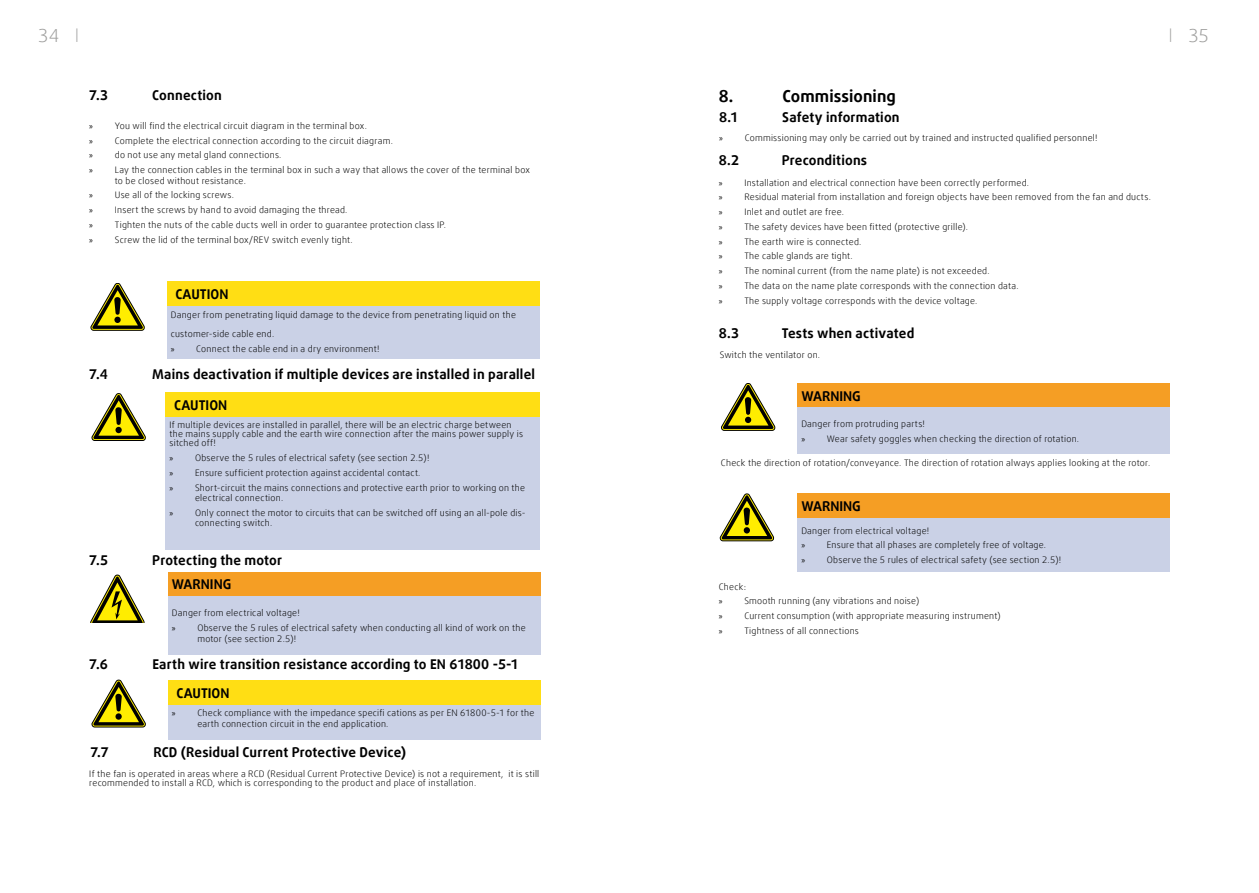
<style>
.page{position:relative;width:1259px;height:893px;background:#fff}
.page>*{position:absolute;margin:0;border:0;box-sizing:border-box;transform-origin:0 0}
.t1{font:300 18px "Daxline Offc Pro";color:#9d9d9c}
.t2{font:700 16.5px "Daxline Offc Pro";letter-spacing:.005em;color:#000}
.t3{font:700 13.5px "Daxline Offc Pro";letter-spacing:.015em;color:#000}
.t4{font:300 9px/10.5px "Daxline Offc Pro";letter-spacing:.03em;color:#000}
.t5{font:9px "Myriad Pro";color:#000}
.s1{font-size:13.5px}
</style>
<div class="page">
<div style="left:167px;top:281px;width:372px;height:26px;background:#ffde14"></div>
<div style="left:167px;top:307px;width:372px;height:52px;background:#cad1e6"></div>
<svg style="left:91px;top:283px;width:54px;height:48px"></svg>
<div style="left:166px;top:392px;width:374px;height:25px;background:#ffde14"></div>
<div style="left:166px;top:417px;width:374px;height:133px;background:#cad1e6"></div>
<div style="left:168px;top:572px;width:372px;height:24px;background:#f59e24"></div>
<div style="left:168px;top:596px;width:372px;height:59px;background:#cad1e6"></div>
<svg style="left:92px;top:393px;width:54px;height:48px"></svg>
<div style="left:168px;top:680px;width:372px;height:25px;background:#ffde14"></div>
<div style="left:168px;top:705px;width:372px;height:35px;background:#cad1e6"></div>
<svg style="left:92px;top:680px;width:54px;height:47px"></svg>
<svg style="left:90px;top:575px;width:54px;height:48px"></svg>
<div style="left:797px;top:383px;width:372px;height:25px;background:#f59e24"></div>
<div style="left:797px;top:408px;width:372px;height:46px;background:#cad1e6"></div>
<div style="left:797px;top:494px;width:372px;height:24px;background:#f59e24"></div>
<div style="left:797px;top:518px;width:372px;height:54px;background:#cad1e6"></div>
<svg style="left:721px;top:383px;width:54px;height:48px"></svg>
<svg style="left:720px;top:494px;width:54px;height:47px"></svg>
<h1 class="t1" style="left:38px;top:23px;width:42px">34 <span class="s1">|</span></h1>
<h1 class="t1" style="left:1169px;top:23px;width:41px"><span class="s1">|</span> 35</h1>
<h3 class="t3" style="left:89px;top:86px;width:20px">7.3</h3>
<h3 class="t3" style="left:152px;top:86px;width:71px">Connection</h3>
<p class="t5" style="left:89px;top:120px;width:5px">»</p>
<p class="t4" style="left:115px;top:120px;width:254px">You will find the electrical circuit diagram in the terminal box.</p>
<p class="t5" style="left:89px;top:135px;width:5px">»</p>
<p class="t4" style="left:115px;top:135px;width:279px">Complete the electrical connection according to the circuit diagram.</p>
<p class="t5" style="left:89px;top:150px;width:5px">»</p>
<p class="t4" style="left:115px;top:150px;width:168px">do not use any metal gland connections.</p>
<p class="t5" style="left:89px;top:164px;width:5px">»</p>
<p class="t4" style="left:115px;top:165px;width:417px">Lay the connection cables in the terminal box in such a way that allows the cover of the terminal box to be closed without resistance.</p>
<p class="t5" style="left:89px;top:190px;width:5px">»</p>
<p class="t4" style="left:115px;top:190px;width:121px">Use all of the locking screws.</p>
<p class="t5" style="left:89px;top:204px;width:5px">»</p>
<p class="t4" style="left:115px;top:205px;width:234px">Insert the screws by hand to avoid damaging the thread.</p>
<p class="t5" style="left:89px;top:219px;width:5px">»</p>
<p class="t4" style="left:115px;top:219px;width:333px">Tighten the nuts of the cable ducts well in order to guarantee protection class IP.</p>
<p class="t5" style="left:89px;top:234px;width:5px">»</p>
<p class="t4" style="left:115px;top:234px;width:239px">Screw the lid of the terminal box/REV switch evenly tight.</p>
<h3 class="t3" style="left:175px;top:285px;width:54px">CAUTION</h3>
<p class="t4" style="left:171px;top:305px;width:347px;line-height:19.5px">Danger from penetrating liquid damage to the device from penetrating liquid on the customer-side cable end.</p>
<p class="t5" style="left:171px;top:343px;width:5px">»</p>
<p class="t4" style="left:196px;top:343px;width:185px">Connect the cable end in a dry environment!</p>
<h3 class="t3" style="left:89px;top:365px;width:20px">7.4</h3>
<h3 class="t3" style="left:152px;top:365px;width:384px">Mains deactivation if multiple devices are installed in parallel</h3>
<h3 class="t3" style="left:174px;top:396px;width:54px">CAUTION</h3>
<p class="t4" style="left:170px;top:421px;width:355px;line-height:9px">If multiple devices are installed in parallel, there will be an electric charge between the mains supply cable and the earth wire connection after the mains power supply is sitched off!</p>
<p class="t5" style="left:170px;top:453px;width:5px">»</p>
<p class="t4" style="left:195px;top:453px;width:236px">Observe the 5 rules of electrical safety (see section 2.5)!</p>
<p class="t5" style="left:170px;top:467px;width:5px">»</p>
<p class="t4" style="left:195px;top:467px;width:227px">Ensure sufficient protection against accidental contact.</p>
<p class="t5" style="left:170px;top:482px;width:5px">»</p>
<p class="t4" style="left:195px;top:482px;width:331px">Short-circuit the mains connections and protective earth prior to working on the electrical connection.</p>
<p class="t5" style="left:170px;top:507px;width:5px">»</p>
<p class="t4" style="left:195px;top:507px;width:332px">Only connect the motor to circuits that can be switched off using an all-pole dis&shy;connecting switch.</p>
<h3 class="t3" style="left:89px;top:551px;width:20px">7.5</h3>
<h3 class="t3" style="left:152px;top:551px;width:131px">Protecting the motor</h3>
<h3 class="t3" style="left:172px;top:575px;width:61px">WARNING</h3>
<p class="t4" style="left:172px;top:608px;width:129px">Danger from electrical voltage!</p>
<p class="t5" style="left:172px;top:623px;width:5px">»</p>
<p class="t4" style="left:197px;top:623px;width:330px">Observe the 5 rules of electrical safety when conducting all kind of work on the motor (see section 2.5)!</p>
<h3 class="t3" style="left:89px;top:655px;width:20px">7.6</h3>
<h3 class="t3" style="left:152px;top:655px;width:368px">Earth wire transition resistance according to EN 61800 -5-1</h3>
<h3 class="t3" style="left:176px;top:684px;width:54px">CAUTION</h3>
<p class="t5" style="left:172px;top:708px;width:5px">»</p>
<p class="t4" style="left:197px;top:708px;width:339px">Check compliance with the impedance specifi cations as per EN 61800-5-1 for the earth connection circuit in the end application.</p>
<h3 class="t3" style="left:90px;top:743px;width:20px">7.7</h3>
<h3 class="t3" style="left:153px;top:743px;width:254px">RCD (Residual Current Protective Device)</h3>
<p class="t4" style="left:89px;top:770px;width:451px;line-height:9px">If the fan is operated in areas where a RCD (Residual Current Protective Device) is not a requirement, it is still recommended to install a RCD, which is corresponding to the product and place of installation.</p>
<h2 class="t2" style="left:719px;top:85px;width:16px">8.</h2>
<h2 class="t2" style="left:782px;top:85px;width:115px">Commissioning</h2>
<h3 class="t3" style="left:719px;top:108px;width:20px">8.1</h3>
<h3 class="t3" style="left:782px;top:108px;width:119px">Safety information</h3>
<p class="t5" style="left:719px;top:133px;width:5px">»</p>
<p class="t4" style="left:745px;top:133px;width:354px">Commissioning may only be carried out by trained and instructed qualified personnel!</p>
<h3 class="t3" style="left:719px;top:151px;width:22px">8.2</h3>
<h3 class="t3" style="left:782px;top:151px;width:87px">Preconditions</h3>
<p class="t5" style="left:719px;top:177px;width:5px">»</p>
<p class="t4" style="left:744px;top:177px;width:286px">Installation and electrical connection have been correctly performed.</p>
<p class="t5" style="left:719px;top:192px;width:5px">»</p>
<p class="t4" style="left:744px;top:192px;width:408px">Residual material from installation and foreign objects have been removed from the fan and ducts.</p>
<p class="t5" style="left:719px;top:207px;width:5px">»</p>
<p class="t4" style="left:744px;top:207px;width:101px">Inlet and outlet are free.</p>
<p class="t5" style="left:719px;top:221px;width:5px">»</p>
<p class="t4" style="left:744px;top:221px;width:225px">The safety devices have been fitted (protective grille).</p>
<p class="t5" style="left:719px;top:236px;width:5px">»</p>
<p class="t4" style="left:744px;top:236px;width:119px">The earth wire is connected.</p>
<p class="t5" style="left:719px;top:251px;width:5px">»</p>
<p class="t4" style="left:744px;top:251px;width:110px">The cable glands are tight.</p>
<p class="t5" style="left:719px;top:266px;width:5px">»</p>
<p class="t4" style="left:744px;top:266px;width:247px">The nominal current (from the name plate) is not exceeded.</p>
<p class="t5" style="left:719px;top:280px;width:5px">»</p>
<p class="t4" style="left:744px;top:280px;width:276px">The data on the name plate corresponds with the connection data.</p>
<p class="t5" style="left:719px;top:295px;width:5px">»</p>
<p class="t4" style="left:744px;top:295px;width:235px">The supply voltage corresponds with the device voltage.</p>
<h3 class="t3" style="left:719px;top:324px;width:22px">8.3</h3>
<h3 class="t3" style="left:782px;top:324px;width:134px">Tests when activated</h3>
<p class="t4" style="left:719px;top:350px;width:102px">Switch the ventilator on.</p>
<h3 class="t3" style="left:801px;top:387px;width:61px">WARNING</h3>
<p class="t4" style="left:801px;top:418px;width:125px">Danger from protruding parts!</p>
<p class="t5" style="left:801px;top:433px;width:5px">»</p>
<p class="t4" style="left:827px;top:433px;width:254px">Wear safety goggles when checking the direction of rotation.</p>
<p class="t4" style="left:721px;top:458px;width:431px">Check the direction of rotation/conveyance. The direction of rotation always applies looking at the rotor.</p>
<h3 class="t3" style="left:801px;top:497px;width:61px">WARNING</h3>
<p class="t4" style="left:801px;top:525px;width:129px">Danger from electrical voltage!</p>
<p class="t5" style="left:801px;top:540px;width:5px">»</p>
<p class="t4" style="left:827px;top:540px;width:221px">Ensure that all phases are completely free of voltage.</p>
<p class="t5" style="left:801px;top:554px;width:5px">»</p>
<p class="t4" style="left:827px;top:555px;width:236px">Observe the 5 rules of electrical safety (see section 2.5)!</p>
<p class="t4" style="left:719px;top:581px;width:29px">Check:</p>
<p class="t5" style="left:719px;top:596px;width:5px">»</p>
<p class="t4" style="left:744px;top:596px;width:176px">Smooth running (any vibrations and noise)</p>
<p class="t5" style="left:719px;top:610px;width:5px">»</p>
<p class="t4" style="left:744px;top:611px;width:258px">Current consumption (with appropriate measuring instrument)</p>
<p class="t5" style="left:719px;top:625px;width:5px">»</p>
<p class="t4" style="left:744px;top:625px;width:116px">Tightness of all connections</p>
</div>
